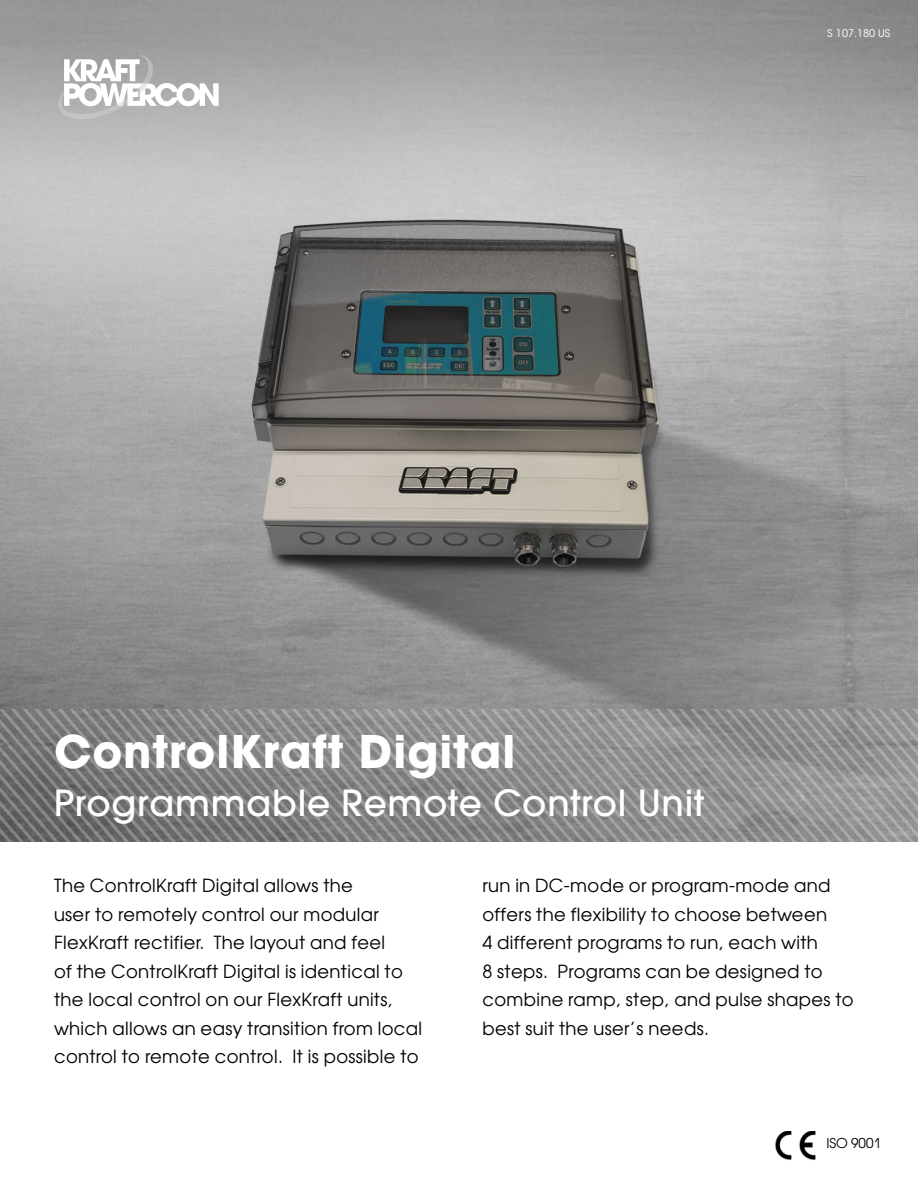
<style>
.page{position:relative;width:918px;height:1188px;background:#fff}
.page>*{position:absolute;margin:0;border:0;box-sizing:border-box;transform-origin:0 0}
.t1{font:700 45px "Avant Garde LT";letter-spacing:.02em;color:#fff}
.t2{font:500 36px "Avant Garde LT";letter-spacing:.02em;color:#fff}
.t3{font:18px/28.5px "Avant Garde Gothic C";letter-spacing:.02em;color:#000}
.t4{font:13.5px "Avant Garde Gothic C";color:#000}
.t5{font:10.5px "ITC Avant Garde Std";color:#fff}
</style>
<div class="page">
<img style="left:0;top:0;width:918px;height:710px">
<svg style="left:58px;top:54px;width:161px;height:65px"></svg>
<svg style="left:0;top:710px;width:918px;height:132px;background:#898989"></svg>
<img style="left:775px;top:1131px;width:41px;height:29px">
<p class="t5" style="left:827px;top:27px;width:65px">S 107.180 US</p>
<h1 class="t1" style="left:54px;top:723px;width:463px">ControlKraft Digital</h1>
<h2 class="t2" style="left:54px;top:781px;width:652px">Programmable Remote Control Unit</h2>
<p class="t3" style="left:54px;top:871px;width:370px">The ControlKraft Digital allows the<br>user to remotely control our modular FlexKraft rectifier. The layout and feel<br>of the ControlKraft Digital is identical to the local control on our FlexKraft units, which allows an easy transition from local control to remote control. It is possible to</p>
<p class="t3" style="left:482px;top:871px;width:373px">run in DC‑mode or program-mode and offers the flexibility to choose between<br>4 different programs to run, each with<br>8 steps. Programs can be designed to combine ramp, step, and pulse shapes to best suit the user’s needs.</p>
<p class="t4" style="left:826px;top:1135px;width:56px">ISO 9001</p>
</div>
